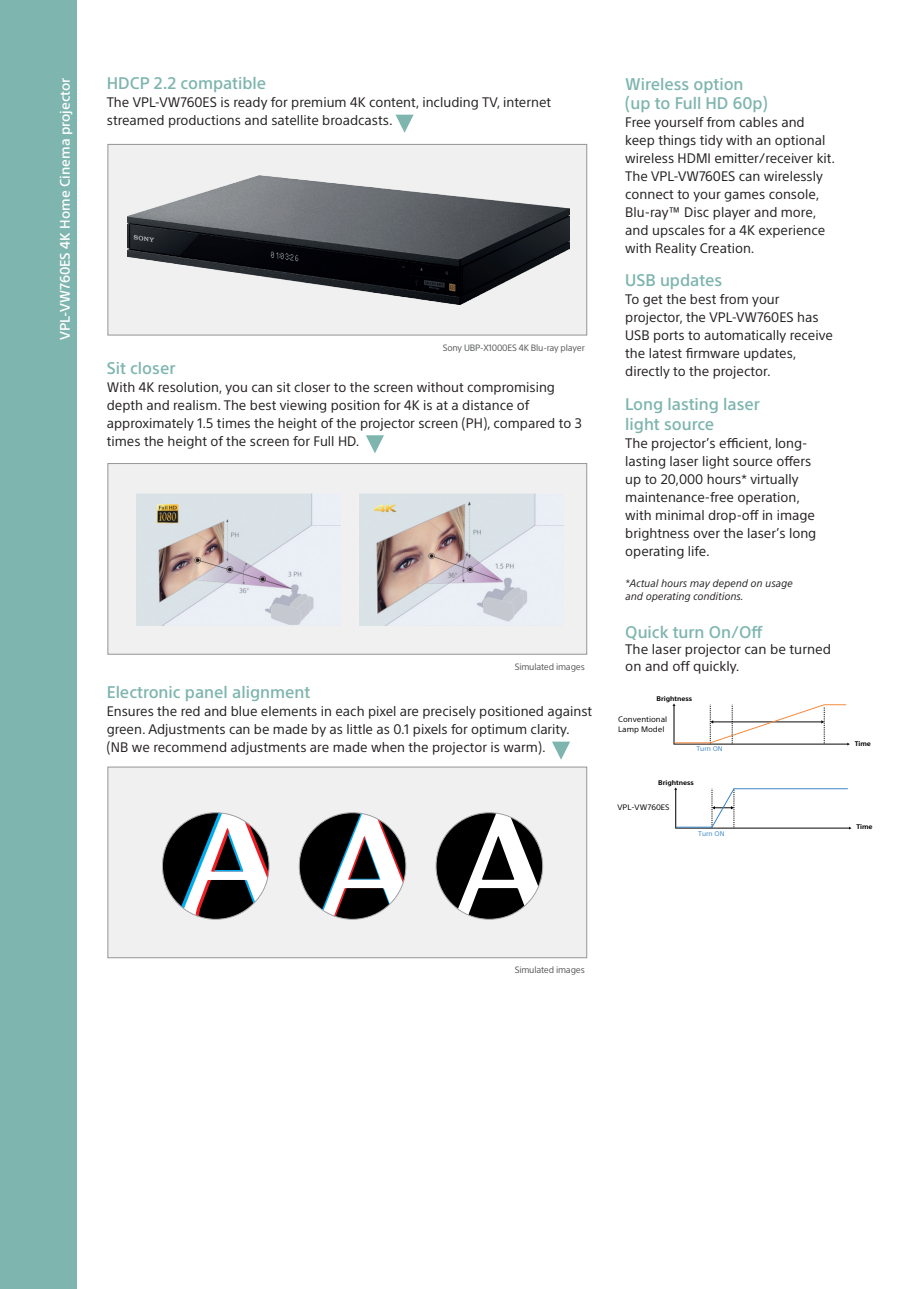
<style>
.page{position:relative;width:919px;height:1289px;background:#fff}
.page>*{position:absolute;margin:0;border:0;box-sizing:border-box;transform-origin:0 0}
.t1{font:500 16.5px/19.5px "SST Std";color:#7eb5af}
.t2{font:13.5px/18px "SST Std";color:#231f20}
.t3{font:13.5px/16.5px "SST";color:#231f20}
.t4{font:500 13.5px "SST Std";color:#fff}
.t5{font:italic 10.5px/13.5px "SST Std";color:#231f20}
.t6{font:9px "SST Std";letter-spacing:-.02em;color:#57585a}
.t7{font:7.65px/9.9px "SST";color:#030303;scale:1.04 1}
.t8{font:700 6.6px "SST";color:#030303;scale:1.04 1}
.t9{font:6.6px "SST";color:#3a85c6;scale:1.04 1}
</style>
<div class="page">
<svg style="left:366px;top:435px;width:18px;height:18px"></svg>
<svg style="left:552px;top:741px;width:18px;height:18px"></svg>
<div style="left:108px;top:144px;width:478px;height:191px;background:#f0f0f0"></div>
<img style="left:128px;top:176px;width:441px;height:128px">
<div style="left:107px;top:144px;width:480px;height:191px;border:1px solid #939598"></div>
<div style="left:107px;top:766px;width:480px;height:192px;background:#f0f0f0;border:1px solid #939598"></div>
<div style="left:107px;top:463px;width:480px;height:191px;background:#f0f0f0;border:1px solid #939598"></div>
<svg style="left:162px;top:812px;width:107px;height:107px"></svg>
<svg style="left:300px;top:812px;width:106px;height:107px"></svg>
<svg style="left:437px;top:812px;width:105px;height:107px"></svg>
<img style="left:359px;top:493px;width:205px;height:132px">
<img style="left:136px;top:493px;width:205px;height:132px">
<svg style="left:395px;top:115px;width:18px;height:18px"></svg>
<div style="left:0;top:0;width:77px;height:1288px;background:#7eb5af"></div>
<svg style="left:672px;top:703px;width:177px;height:42px"></svg>
<svg style="left:674px;top:787px;width:177px;height:42px"></svg>
<p class="t4" style="left:57px;top:340px;width:264px;rotate:-90deg">VPL-VW760ES 4K Home Cinema projector</p>
<p class="t1" style="left:107px;top:73px;width:161px">HDCP 2.2 compatible</p>
<p class="t2" style="left:107px;top:93px;width:446px">The VPL-VW760ES is ready for premium 4K content, including TV, internet streamed productions and satellite broadcasts.</p>
<p class="t6" style="left:443px;top:342px;width:143px">Sony UBP-X1000ES 4K Blu-ray player</p>
<p class="t1" style="left:107px;top:358px;width:70px">Sit closer</p>
<p class="t2" style="left:107px;top:378px;width:476px">With 4K resolution, you can sit closer to the screen without compromising depth and realism. The best viewing position for 4K is at a distance of approximately 1.5 times the height of the projector screen (PH), compared to 3 times the height of the screen for Full HD.</p>
<p class="t6" style="left:514px;top:661px;width:72px">Simulated images</p>
<p class="t1" style="left:107px;top:682px;width:205px">Electronic panel alignment</p>
<p class="t2" style="left:107px;top:702px;width:487px">Ensures the red and blue elements in each pixel are precisely positioned against green. Adjustments can be made by as little as 0.1 pixels for optimum clarity. (NB we recommend adjustments are made when the projector is warm).</p>
<p class="t1" style="left:625px;top:74px;width:144px">Wireless option (up to Full HD 60p)</p>
<p class="t2" style="left:625px;top:113px;width:211px">Free yourself from cables and keep things tidy with an optional wireless HDMI emitter/receiver kit.<br>The VPL-VW760ES can wirelessly connect to your games console,<br>Blu-ray™ Disc player and more, and upscales for a 4K experience with Reality Creation.</p>
<p class="t1" style="left:625px;top:270px;width:98px">USB updates</p>
<p class="t2" style="left:625px;top:290px;width:209px">To get the best from your projector, the VPL-VW760ES has<br>USB ports to automatically receive the latest firmware updates, directly to the projector.</p>
<p class="t1" style="left:625px;top:394px;width:136px">Long lasting laser light source</p>
<p class="t2" style="left:625px;top:434px;width:192px">The projector’s efficient, long&shy;lasting laser light source offers up to 20,000 hours* virtually maintenance-free operation, with minimal drop-off in image brightness over the laser’s long operating life.</p>
<p class="t5" style="left:625px;top:576px;width:169px">*Actual hours may depend on usage and operating conditions.</p>
<p class="t1" style="left:625px;top:621px;width:139px">Quick turn On/Off</p>
<p class="t3" style="left:625px;top:641px;width:207px">The laser projector can be turned on and off quickly.</p>
<p class="t8" style="left:656px;top:694px;width:36px">Brightness</p>
<p class="t7" style="left:618px;top:714px;width:49px">Conventional<br>Lamp Model</p>
<p class="t9" style="left:696px;top:744px;width:27px">Turn ON</p>
<p class="t8" style="left:658px;top:778px;width:36px">Brightness</p>
<p class="t7" style="left:617px;top:802px;width:52px">VPL-VW760ES</p>
<p class="t9" style="left:698px;top:829px;width:27px">Turn ON</p>
<p class="t8" style="left:854px;top:739px;width:17px">Time</p>
<p class="t8" style="left:856px;top:823px;width:17px">Time</p>
<p class="t6" style="left:514px;top:964px;width:72px">Simulated images</p>
</div>
